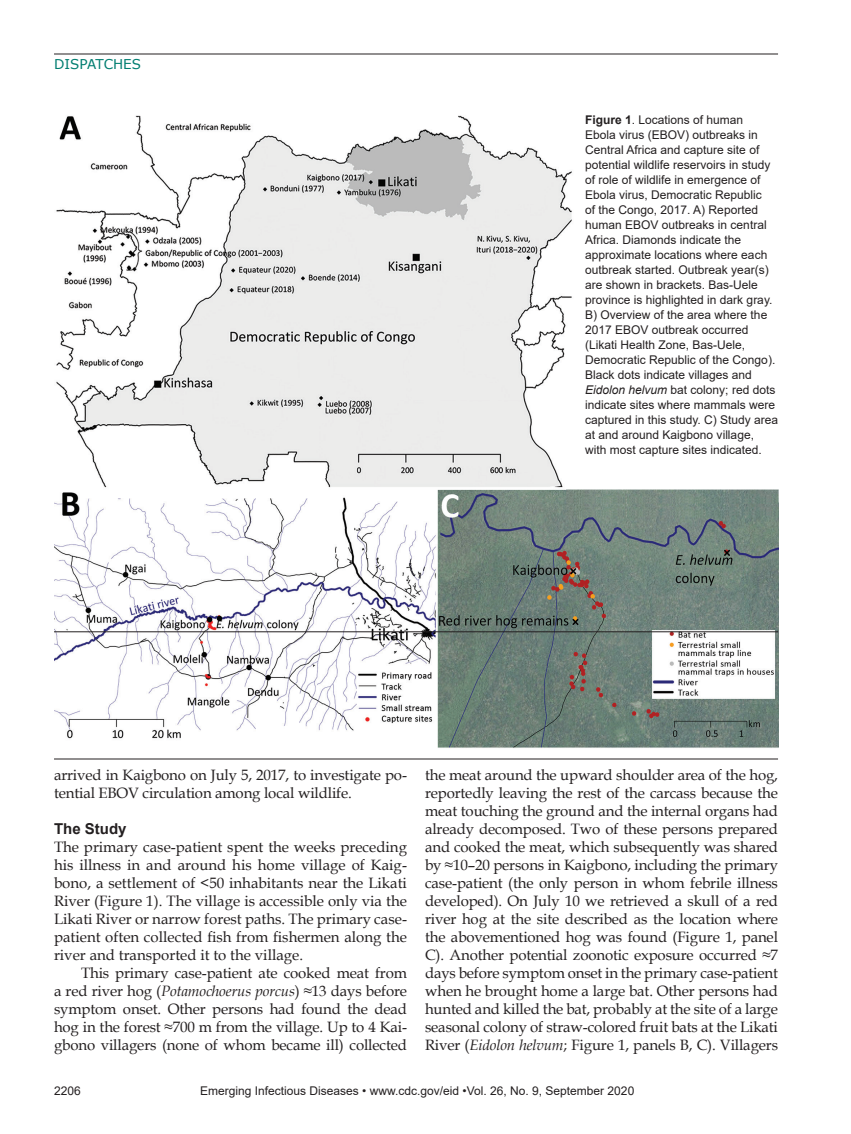
<style>
.page{position:relative;width:851px;height:1134px;background:#fff}
.page>*{position:absolute;margin:0;border:0;box-sizing:border-box;transform-origin:0 0}
.Body_Text{font:15px/18px "Book Antiqua";letter-spacing:-.01em;color:#231f20;text-align:justify}
.BodyText2{font:15px/18px "Book Antiqua";color:#231f20;text-align:justify}
.t1{font:700 15px "Arial";color:#231f20}
.t2{font:13.5px "Verdana";color:#007d70}
.Figure_Legend{font:12px/15px "Arial";color:#231f20}
.s1{font-weight:700}
.s2{font-style:italic}
</style>
<div class="page">
<hr style="left:54px;top:54px;width:724px;height:1px;background:#231f20">
<img style="left:54px;top:115px;width:724px;height:633px">
<hr style="left:54px;top:631px;width:724px;height:1px;background:#231f20">
<hr style="left:54px;top:759px;width:724px;height:1px;background:#231f20">
<p class="t2" style="left:54px;top:55px;width:88px">DISPATCHES</p>
<p class="Figure_Legend" style="left:585px;top:112px;width:194px"><span class="s1">Figure 1</span>. Locations of human<br>Ebola virus (EBOV) outbreaks in Central Africa and capture site of potential wildlife reservoirs in study of role of wildlife in emergence of Ebola virus, Democratic Republic<br>of the Congo, 2017. A) Reported human EBOV outbreaks in central Africa. Diamonds indicate the approximate locations where each outbreak started. Outbreak year(s) are shown in brackets. Bas-Uele province is highlighted in dark gray.<br>B) Overview of the area where the 2017 EBOV outbreak occurred (Likati Health Zone, Bas-Uele, Democratic Republic of the Congo).<br>Black dots indicate villages and <span class="s2">Eidolon helvum</span> bat colony; red dots indicate sites where mammals were captured in this study. C) Study area at and around Kaigbono village, with most capture sites indicated.</p>
<p class="Body_Text" style="left:54px;top:766px;width:354px">arrived in Kaigbono on July 5, 2017, to investigate po&shy;tential EBOV circulation among local wildlife.</p>
<h1 class="t1" style="left:54px;top:819px;width:74px">The Study</h1>
<p class="BodyText2" style="left:54px;top:838px;width:354px">The primary case-patient spent the weeks preceding his illness in and around his home village of Kaig&shy;bono, a settlement of &lt;50 inhabitants near the Likati River (Figure 1). The village is accessible only via the Likati River or narrow forest paths. The primary case&shy;patient often collected fish from fishermen along the river and transported it to the village.</p>
<p class="Body_Text" style="left:54px;top:964px;width:354px;text-indent:27px">This primary case-patient ate cooked meat from a red river hog (<span class="s2">Potamochoerus porcus</span>) ≈13 days before symptom onset. Other persons had found the dead hog in the forest ≈700 m from the village. Up to 4 Kai&shy;gbono villagers (none of whom became ill) collected</p>
<p class="Body_Text" style="left:425px;top:766px;width:354px">the meat around the upward shoulder area of the hog, reportedly leaving the rest of the carcass because the meat touching the ground and the internal organs had already decomposed. Two of these persons prepared and cooked the meat, which subsequently was shared by ≈10–20 persons in Kaigbono, including the primary case-patient (the only person in whom febrile illness developed). On July 10 we retrieved a skull of a red river hog at the site described as the location where the abovementioned hog was found (Figure 1, panel C). Another potential zoonotic exposure occurred ≈7 days before symptom onset in the primary case-patient when he brought home a large bat. Other persons had hunted and killed the bat, probably at the site of a large seasonal colony of straw-colored fruit bats at the Likati River (<span class="s2">Eidolon helvum</span>; Figure 1, panels B, C). Villagers</p>
<p class="Figure_Legend" style="left:54px;top:1084px;width:28px">2206</p>
<p class="Figure_Legend" style="left:200px;top:1084px;width:435px">Emerging Infectious Diseases • www.cdc.gov/eid •Vol. 26, No. 9, September 2020</p>
</div>
